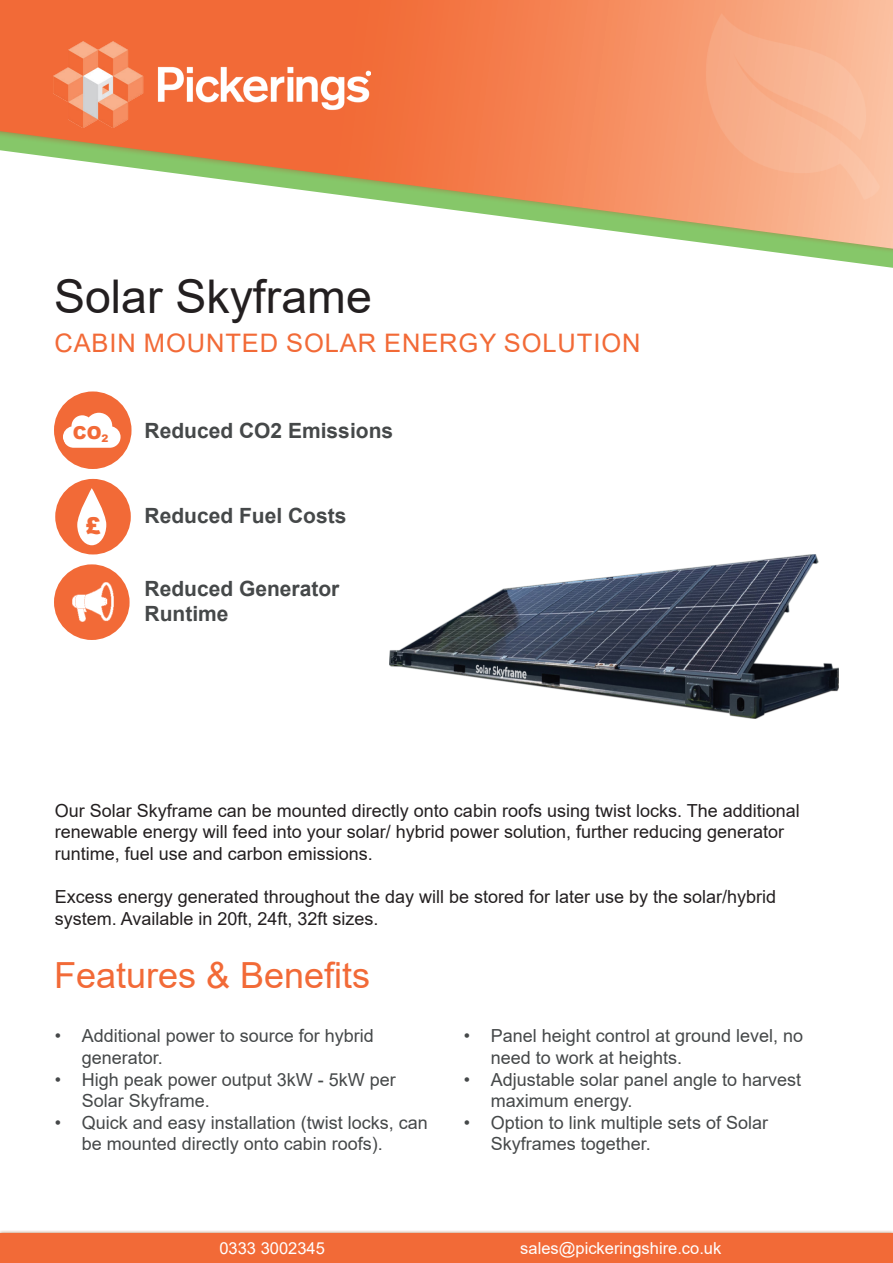
<style>
.page{position:relative;width:893px;height:1263px;background:#fff}
.page>*{position:absolute;margin:0;border:0;box-sizing:border-box;transform-origin:0 0}
.t1{font:46.5px "Arial";color:#231f20}
.t2{font:36px "Arial";color:#f26a37}
.t3{font:25.5px "Arial";letter-spacing:.035em;color:#f26a37}
.t4{font:900 23.25px "Arial";color:#f26a37}
.t5{font:700 21px/25.2px "Arial";color:#454849}
.t6{font:18px/21.6px "Arial";color:#454849}
.t7{font:18px/21.6px "Arial";color:#231f20}
.t8{font:900 17.85px "Arial";color:#f26a37}
.t9{font:16.5px "Arial";color:#fff}
</style>
<div class="page">
<svg style="left:751px;top:249px;width:142px;height:19px"></svg>
<svg style="left:0;top:0;width:893px;height:249px"></svg>
<img style="left:53px;top:41px;width:317px;height:87px">
<img style="left:680px;top:0;width:213px;height:213px">
<div style="left:58px;top:395px;width:70px;height:70px;background:#f26a37;border-radius:50%"></div>
<svg style="left:63px;top:413px;width:58px;height:35px"></svg>
<div style="left:54px;top:391px;width:78px;height:78px;border:8px solid #f26a37;border-radius:50%"></div>
<div style="left:58px;top:482px;width:70px;height:70px;background:#f26a37;border-radius:50%"></div>
<svg style="left:77px;top:488px;width:29px;height:57px"></svg>
<div style="left:55px;top:479px;width:76px;height:75px;border:6px solid #f26a37;border-radius:50%"></div>
<div style="left:57px;top:567px;width:70px;height:70px;background:#f26a37;border-radius:50%"></div>
<img style="left:73px;top:583px;width:41px;height:38px">
<div style="left:54px;top:564px;width:76px;height:76px;border:6px solid #f26a37;border-radius:50%"></div>
<div style="left:0;top:1230px;width:893px;height:33px;background:linear-gradient(to right,#e0c6b5,#e0c6b5)"></div>
<div style="left:0;top:1233px;width:893px;height:30px;background:#f26a37"></div>
<img style="left:389px;top:554px;width:450px;height:164px">
<p class="t1" style="left:54px;top:265px;width:319px">Solar Skyframe</p>
<p class="t3" style="left:54px;top:326px;width:587px">CABIN MOUNTED SOLAR ENERGY SOLUTION</p>
<p class="t8" style="left:73px;top:419px;width:37px">CO<sub>2</sub></p>
<p class="t5" style="left:145px;top:418px;width:250px">Reduced CO2 Emissions</p>
<p class="t4" style="left:85px;top:509px;width:17px">£</p>
<p class="t5" style="left:145px;top:503px;width:203px">Reduced Fuel Costs</p>
<p class="t5" style="left:145px;top:576px;width:196px">Reduced Generator<br>Runtime</p>
<p class="t7" style="left:55px;top:799px;width:747px">Our Solar Skyframe can be mounted directly onto cabin roofs using twist locks. The additional renewable energy will feed into your solar/ hybrid power solution, further reducing generator runtime, fuel use and carbon emissions.</p>
<p class="t7" style="left:55px;top:886px;width:723px">Excess energy generated throughout the day will be stored for later use by the solar/hybrid system. Available in 20ft, 24ft, 32ft sizes.</p>
<p class="t2" style="left:54px;top:951px;width:318px">Features &amp; Benefits</p>
<p class="t6" style="left:82px;top:1025px;width:294px;text-indent:-27px">• Additional power to source for hybrid generator.</p>
<p class="t6" style="left:82px;top:1068px;width:316px;text-indent:-27px">• High peak power output 3kW - 5kW per<br>Solar Skyframe.</p>
<p class="t6" style="left:82px;top:1111px;width:348px;text-indent:-27px">• Quick and easy installation (twist locks, can be mounted directly onto cabin roofs).</p>
<p class="t6" style="left:491px;top:1025px;width:314px;text-indent:-27px">• Panel height control at ground level, no need to work at heights.</p>
<p class="t6" style="left:491px;top:1068px;width:312px;text-indent:-27px">• Adjustable solar panel angle to harvest maximum energy.</p>
<p class="t6" style="left:491px;top:1111px;width:279px;text-indent:-27px">• Option to link multiple sets of Solar<br>Skyframes together.</p>
<p class="t9" style="left:219px;top:1237px;width:107px">0333 3002345</p>
<p class="t9" style="left:520px;top:1237px;width:203px">sales@pickeringshire.co.uk</p>
</div>
